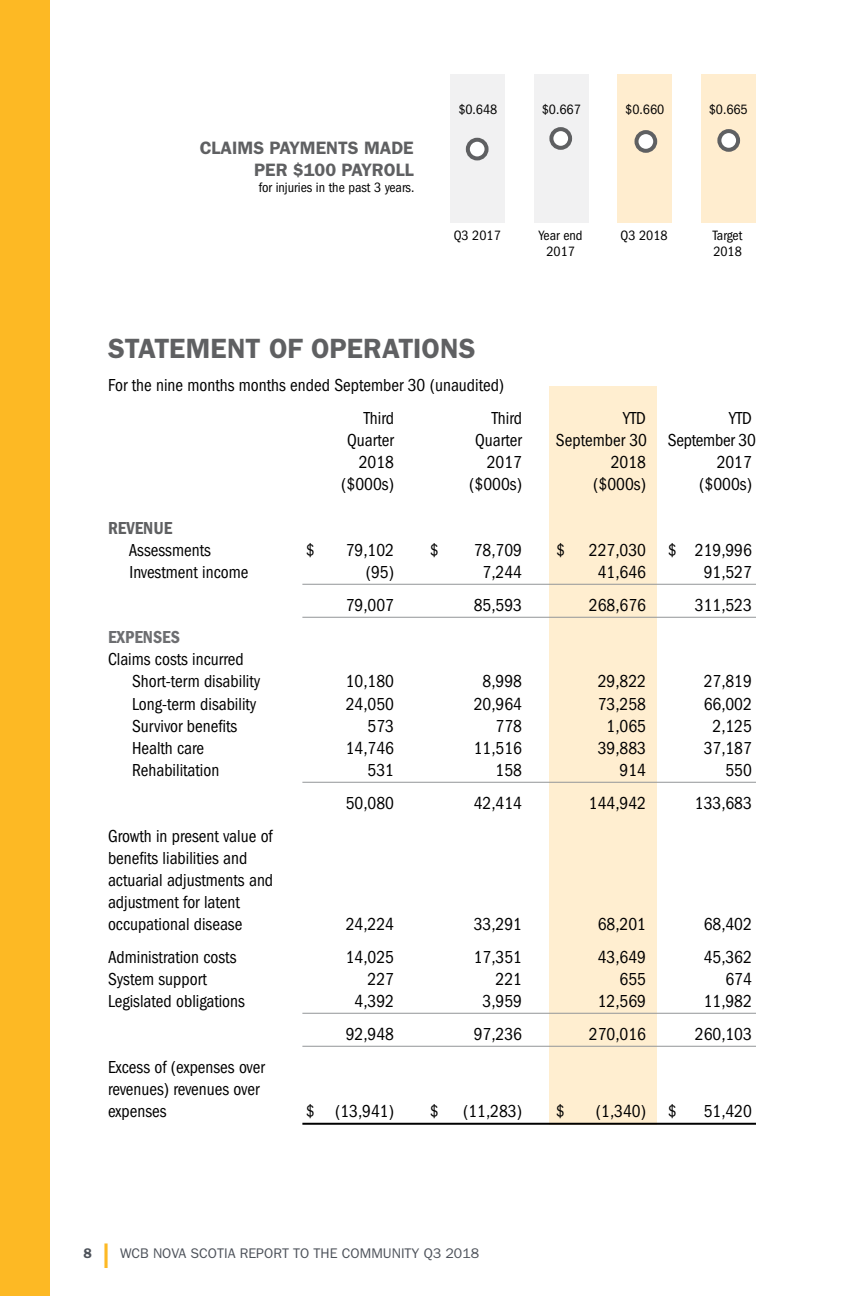
<style>
.page{position:relative;width:864px;height:1296px;background:#fff}
.page>*{position:absolute;margin:0;border:0;box-sizing:border-box;transform-origin:0 0}
.t1{font:32px "Roboto";color:#fdb924}
.headline-14pt{font:600 28px "Franklin Gothic";color:#5f6062}
.financial_text{font:condensed 18px/22px "Franklin Gothic";color:#000;scale:.96 1}
.financial_subhead{font:condensed 18px "Franklin Gothic";color:#000;scale:.96 1}
.t2{font:600 18px/22px "Franklin Gothic";color:#5f6062;text-align:right}
.financial_subhead-2{font:600 condensed 18px "Franklin Gothic";color:#6d6e71}
.financial_subhead-3{font:600 condensed 18px "Franklin Gothic";color:#5f6062}
.t3{font:condensed 14px/16px "Franklin Gothic";color:#000;text-align:center}
.t4{font:14px "Franklin Gothic";color:#4d525a}
.t5{font:600 14px "Franklin Gothic";color:#4d525a}
</style>
<div class="page">
<div style="left:0;top:0;width:50px;height:1296px;background:#fdb924"></div>
<div style="left:451px;top:74px;width:54px;height:149px;background:#f1f1f2"></div>
<div style="left:535px;top:74px;width:54px;height:149px;background:#f1f1f2"></div>
<svg style="left:551px;top:129px;width:19px;height:19px"></svg>
<div style="left:549px;top:127px;width:23px;height:23px;border:4px solid #5f6062;border-radius:50%"></div>
<div style="left:468px;top:140px;width:19px;height:18px;background:#fff;border-radius:50%"></div>
<div style="left:466px;top:138px;width:23px;height:22px;border:4px solid #5f6062;border-radius:50%"></div>
<div style="left:617px;top:74px;width:55px;height:149px;background:#ffedcf"></div>
<div style="left:701px;top:74px;width:54px;height:149px;background:#ffedcf"></div>
<svg style="left:719px;top:131px;width:19px;height:19px"></svg>
<div style="left:717px;top:129px;width:23px;height:23px;border:4px solid #5f6062;border-radius:50%"></div>
<div style="left:637px;top:132px;width:18px;height:19px;background:#fff;border-radius:50%"></div>
<div style="left:635px;top:130px;width:22px;height:23px;border:4px solid #5f6062;border-radius:50%"></div>
<div style="left:549px;top:387px;width:108px;height:738px;background:#ffeed0"></div>
<hr style="left:302px;top:584px;width:454px;height:1px;background:#939598">
<hr style="left:302px;top:617px;width:454px;height:1px;background:#939598">
<hr style="left:302px;top:782px;width:454px;height:1px;background:#939598">
<hr style="left:302px;top:1013px;width:454px;height:1px;background:#939598">
<hr style="left:302px;top:1046px;width:454px;height:1px;background:#939598">
<hr style="left:302px;top:1123px;width:454px;height:2px;background:#000">
<p class="t2" style="left:200px;top:136px;width:216px">CLAIMS PAYMENTS MADE<br>PER $100 PAYROLL</p>
<p class="t3" style="left:259px;top:180px;width:157px">for injuries in the past 3 years.</p>
<p class="t3" style="left:458px;top:101px;width:41px">$0.648</p>
<p class="t3" style="left:542px;top:101px;width:41px">$0.667</p>
<p class="t3" style="left:625px;top:101px;width:41px">$0.660</p>
<p class="t3" style="left:709px;top:101px;width:41px">$0.665</p>
<p class="t3" style="left:454px;top:227px;width:49px">Q3 2017</p>
<p class="t3" style="left:539px;top:227px;width:45px">Year end<br>2017</p>
<p class="t3" style="left:621px;top:227px;width:49px">Q3 2018</p>
<p class="t3" style="left:713px;top:227px;width:31px;text-align:left">Target<br>2018</p>
<p class="headline-14pt" style="left:108px;top:332px;width:369px">STATEMENT OF OPERATIONS</p>
<p class="financial_text" style="left:108px;top:374px;width:414px">For the nine months months ended September 30 (unaudited)</p>
<p class="financial_text" style="left:364px;top:407px;width:33px">Third</p>
<p class="financial_text" style="left:492px;top:407px;width:33px">Third</p>
<p class="financial_text" style="left:623px;top:407px;width:25px">YTD</p>
<p class="financial_text" style="left:729px;top:407px;width:25px">YTD</p>
<p class="financial_text" style="left:347px;top:429px;width:50px">Quarter</p>
<p class="financial_text" style="left:475px;top:429px;width:50px">Quarter</p>
<p class="financial_text" style="left:556px;top:429px;width:210px">September 30 September 30</p>
<p class="financial_text" style="left:359px;top:451px;width:38px">2018</p>
<p class="financial_text" style="left:487px;top:451px;width:38px">2017</p>
<p class="financial_text" style="left:611px;top:451px;width:38px">2018</p>
<p class="financial_text" style="left:717px;top:451px;width:38px">2017</p>
<p class="financial_text" style="left:341px;top:473px;width:56px">($000s)</p>
<p class="financial_text" style="left:469px;top:473px;width:56px">($000s)</p>
<p class="financial_text" style="left:593px;top:473px;width:56px">($000s)</p>
<p class="financial_text" style="left:699px;top:473px;width:56px">($000s)</p>
<p class="financial_subhead-3" style="left:108px;top:517px;width:66px">REVENUE</p>
<p class="financial_text" style="left:129px;top:539px;width:87px">Assessments</p>
<p class="financial_text" style="left:306px;top:539px;width:11px">$</p>
<p class="financial_text" style="left:346px;top:539px;width:52px">79,102</p>
<p class="financial_text" style="left:430px;top:539px;width:11px">$</p>
<p class="financial_text" style="left:474px;top:539px;width:52px">78,709</p>
<p class="financial_text" style="left:556px;top:539px;width:11px">$</p>
<p class="financial_text" style="left:589px;top:539px;width:171px">227,030 $ 219,996</p>
<p class="financial_text" style="left:130px;top:561px;width:125px">Investment income</p>
<p class="financial_text" style="left:366px;top:561px;width:31px">(95)</p>
<p class="financial_text" style="left:483px;top:561px;width:43px">7,244</p>
<p class="financial_text" style="left:598px;top:561px;width:52px">41,646</p>
<p class="financial_text" style="left:704px;top:561px;width:52px">91,527</p>
<p class="financial_text" style="left:346px;top:594px;width:52px">79,007</p>
<p class="financial_text" style="left:474px;top:594px;width:52px">85,593</p>
<p class="financial_text" style="left:589px;top:594px;width:61px">268,676</p>
<p class="financial_text" style="left:695px;top:594px;width:61px">311,523</p>
<p class="financial_subhead-2" style="left:108px;top:626px;width:74px">EXPENSES</p>
<p class="financial_subhead" style="left:108px;top:649px;width:143px">Claims costs incurred</p>
<p class="financial_subhead" style="left:132px;top:671px;width:135px">Short-term disability</p>
<p class="financial_subhead" style="left:346px;top:671px;width:52px">10,180</p>
<p class="financial_subhead" style="left:483px;top:671px;width:43px">8,998</p>
<p class="financial_subhead" style="left:598px;top:671px;width:52px">29,822</p>
<p class="financial_subhead" style="left:704px;top:671px;width:52px">27,819</p>
<p class="financial_text" style="left:132px;top:693px;width:131px">Long-term disability</p>
<p class="financial_text" style="left:346px;top:693px;width:52px">24,050</p>
<p class="financial_text" style="left:474px;top:693px;width:52px">20,964</p>
<p class="financial_text" style="left:598px;top:693px;width:52px">73,258</p>
<p class="financial_text" style="left:704px;top:693px;width:52px">66,002</p>
<p class="financial_text" style="left:132px;top:715px;width:111px">Survivor benefits</p>
<p class="financial_text" style="left:368px;top:715px;width:29px">573</p>
<p class="financial_text" style="left:496px;top:715px;width:29px">778</p>
<p class="financial_text" style="left:607px;top:715px;width:43px">1,065</p>
<p class="financial_text" style="left:713px;top:715px;width:43px">2,125</p>
<p class="financial_text" style="left:132px;top:737px;width:77px">Health care</p>
<p class="financial_text" style="left:346px;top:737px;width:52px">14,746</p>
<p class="financial_text" style="left:474px;top:737px;width:52px">11,516</p>
<p class="financial_text" style="left:598px;top:737px;width:52px">39,883</p>
<p class="financial_text" style="left:704px;top:737px;width:52px">37,187</p>
<p class="financial_text" style="left:132px;top:759px;width:93px">Rehabilitation</p>
<p class="financial_text" style="left:368px;top:759px;width:29px">531</p>
<p class="financial_text" style="left:496px;top:759px;width:29px">158</p>
<p class="financial_text" style="left:620px;top:759px;width:29px">914</p>
<p class="financial_text" style="left:726px;top:759px;width:29px">550</p>
<p class="financial_text" style="left:346px;top:792px;width:52px">50,080</p>
<p class="financial_text" style="left:474px;top:792px;width:52px">42,414</p>
<p class="financial_text" style="left:589px;top:792px;width:61px">144,942</p>
<p class="financial_text" style="left:695px;top:792px;width:61px">133,683</p>
<p class="financial_text" style="left:108px;top:825px;width:174px">Growth in present value of benefits liabilities and actuarial adjustments and adjustment for latent occupational disease</p>
<p class="financial_text" style="left:346px;top:913px;width:52px">24,224</p>
<p class="financial_text" style="left:474px;top:913px;width:52px">33,291</p>
<p class="financial_text" style="left:598px;top:913px;width:52px">68,201</p>
<p class="financial_text" style="left:704px;top:913px;width:52px">68,402</p>
<p class="financial_text" style="left:108px;top:946px;width:135px">Administration costs</p>
<p class="financial_text" style="left:346px;top:946px;width:52px">14,025</p>
<p class="financial_text" style="left:474px;top:946px;width:52px">17,351</p>
<p class="financial_text" style="left:598px;top:946px;width:52px">43,649</p>
<p class="financial_text" style="left:704px;top:946px;width:52px">45,362</p>
<p class="financial_text" style="left:108px;top:968px;width:104px">System support</p>
<p class="financial_text" style="left:368px;top:968px;width:29px">227</p>
<p class="financial_text" style="left:496px;top:968px;width:29px">221</p>
<p class="financial_text" style="left:620px;top:968px;width:29px">655</p>
<p class="financial_text" style="left:726px;top:968px;width:29px">674</p>
<p class="financial_text" style="left:108px;top:990px;width:144px">Legislated obligations</p>
<p class="financial_text" style="left:355px;top:990px;width:43px">4,392</p>
<p class="financial_text" style="left:483px;top:990px;width:43px">3,959</p>
<p class="financial_text" style="left:598px;top:990px;width:52px">12,569</p>
<p class="financial_text" style="left:704px;top:990px;width:52px">11,982</p>
<p class="financial_text" style="left:346px;top:1023px;width:52px">92,948</p>
<p class="financial_text" style="left:474px;top:1023px;width:52px">97,236</p>
<p class="financial_text" style="left:589px;top:1023px;width:61px">270,016</p>
<p class="financial_text" style="left:695px;top:1023px;width:61px">260,103</p>
<p class="financial_text" style="left:108px;top:1056px;width:165px">Excess of (expenses over revenues) revenues over expenses</p>
<p class="financial_text" style="left:306px;top:1100px;width:93px">$ (13,941)</p>
<p class="financial_text" style="left:430px;top:1100px;width:11px">$</p>
<p class="financial_text" style="left:463px;top:1100px;width:63px">(11,283)</p>
<p class="financial_text" style="left:556px;top:1100px;width:11px">$</p>
<p class="financial_text" style="left:596px;top:1100px;width:86px">(1,340) $</p>
<p class="financial_text" style="left:704px;top:1100px;width:52px">51,420</p>
<p class="t5" style="left:84px;top:1244px;width:10px">8</p>
<h1 class="t1" style="left:102px;top:1234px;width:10px">l</h1>
<p class="t4" style="left:120px;top:1245px;width:361px">WCB NOVA SCOTIA REPORT TO THE COMMUNITY Q3 2018</p>
</div>
